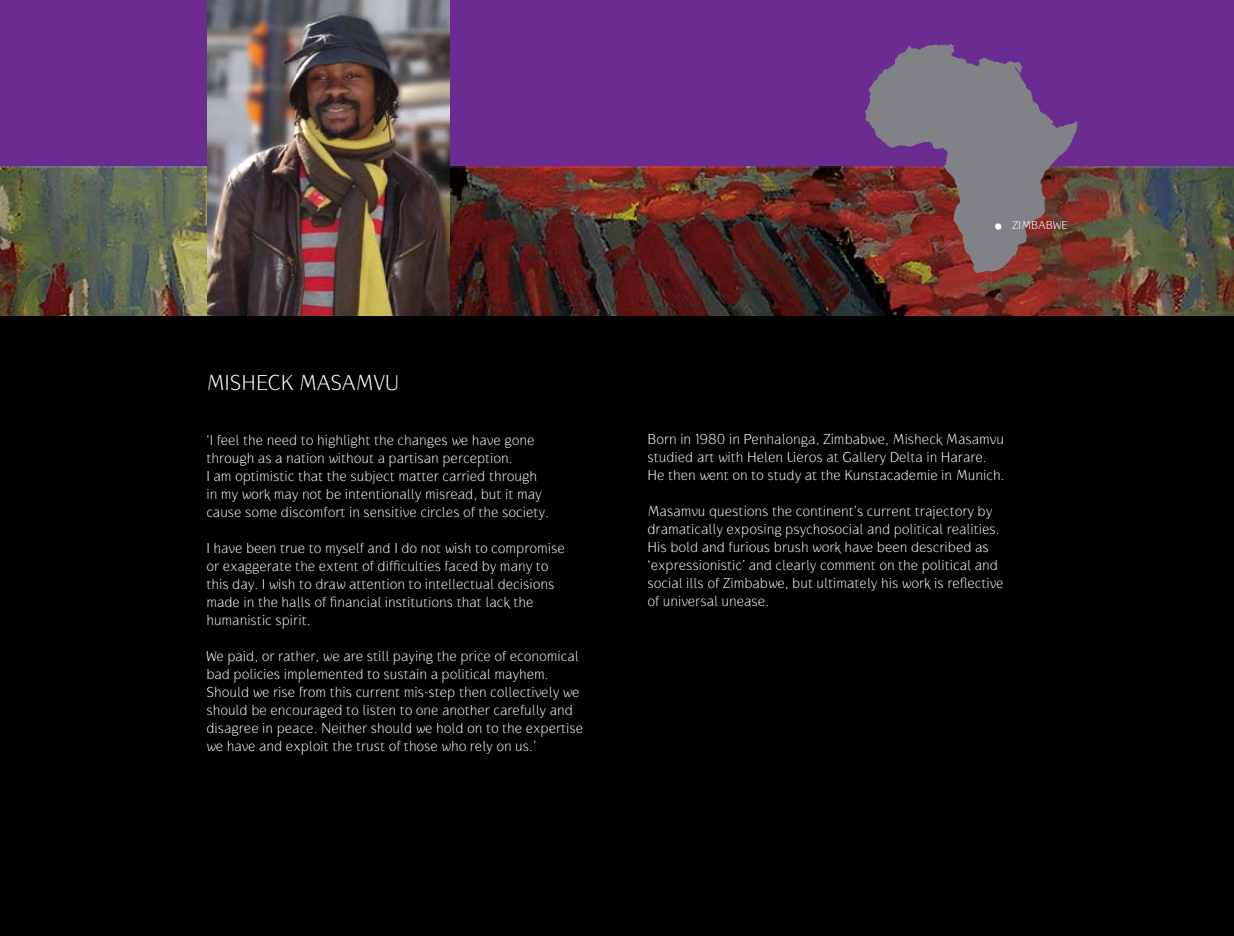
<style>
.page{position:relative;width:1234px;height:936px;background:#fff}
.page>*{position:absolute;margin:0;border:0;box-sizing:border-box;transform-origin:0 0}
.t1{font:100 22.5px "Gauntlet";color:#fff}
.t2{font:100 15px/18px "Gauntlet";color:#fff}
.t3{font:100 12px "Gauntlet";letter-spacing:.015em;color:#fff}
</style>
<div class="page">
<div style="left:0;top:0;width:1233px;height:935px;background:#000"></div>
<div style="left:0;top:0;width:1233px;height:167px;background:#6a2c91"></div>
<img style="left:0;top:167px;width:1233px;height:149px">
<img style="left:207px;top:0;width:242px;height:316px">
<svg style="left:864px;top:44px;width:213px;height:229px;fill:#808085"></svg>
<svg style="left:994px;top:223px;width:7px;height:7px"></svg>
<h1 class="t1" style="left:206px;top:370px;width:194px">MISHECK MASAMVU</h1>
<p class="t2" style="left:206px;top:430px;width:344px">‘I feel the need to highlight the changes we have gone through as a nation without a partisan perception.<br>I am optimistic that the subject matter carried through in my work may not be intentionally misread, but it may cause some discomfort in sensitive circles of the society.</p>
<p class="t2" style="left:206px;top:538px;width:360px">I have been true to myself and I do not wish to compromise or exaggerate the extent of difficulties faced by many to this day. I wish to draw attention to intellectual decisions made in the halls of financial institutions that lack the humanistic spirit.</p>
<p class="t2" style="left:206px;top:646px;width:378px">We paid, or rather, we are still paying the price of economical bad policies implemented to sustain a political mayhem.<br>Should we rise from this current mis-step then collectively we should be encouraged to listen to one another carefully and disagree in peace. Neither should we hold on to the expertise we have and exploit the trust of those who rely on us.’</p>
<p class="t3" style="left:1011px;top:217px;width:57px">ZIMBABWE</p>
<p class="t2" style="left:647px;top:430px;width:358px">Born in 1980 in Penhalonga, Zimbabwe, Misheck Masamvu studied art with Helen Lieros at Gallery Delta in Harare.<br>He then went on to study at the Kunstacademie in Munich.</p>
<p class="t2" style="left:647px;top:502px;width:357px">Masamvu questions the continent’s current trajectory by dramatically exposing psychosocial and political realities.<br>His bold and furious brush work have been described as ‘expressionistic’ and clearly comment on the political and social ills of Zimbabwe, but ultimately his work is reflective of universal unease.</p>
</div>
